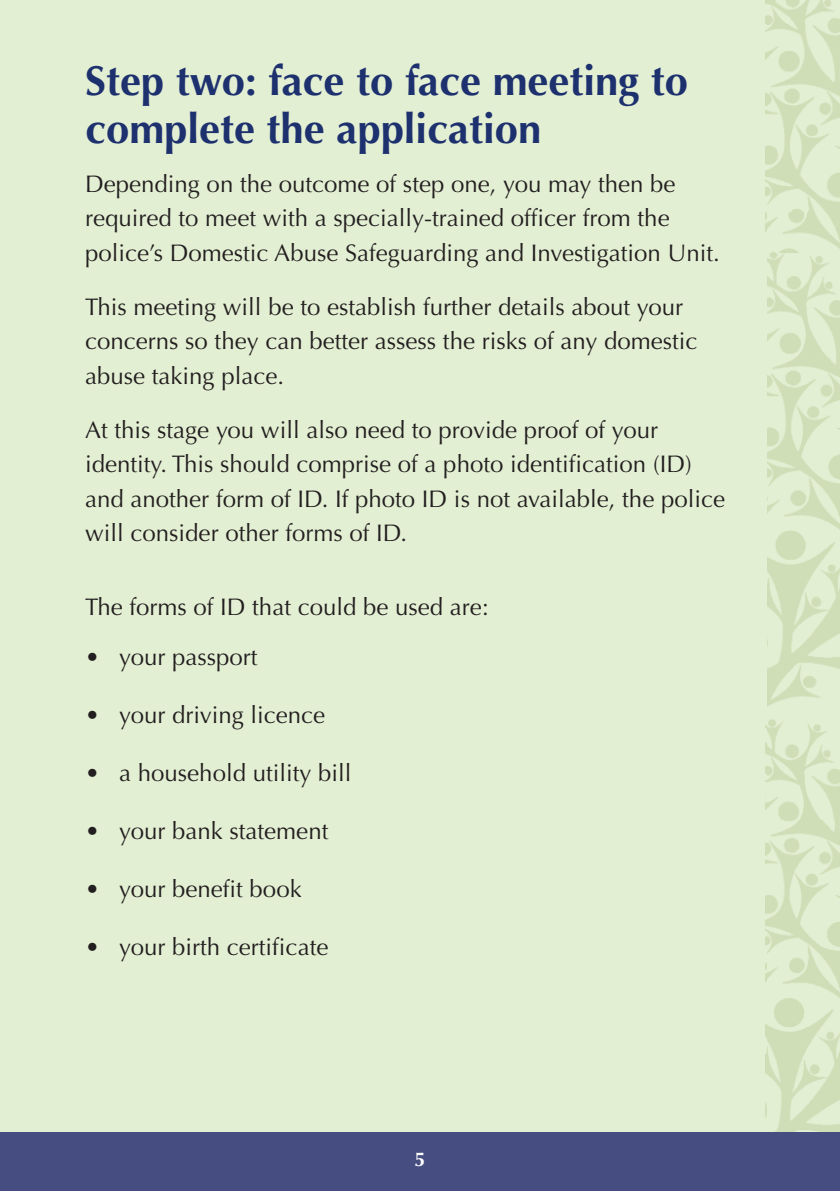
<style>
.page{position:relative;width:840px;height:1191px;background:#fff}
.page>*{position:absolute;margin:0;border:0;box-sizing:border-box;transform-origin:0 0}
.t1{font:700 41.8px/48px "Optima";color:#1e316f}
.t2{font:24px/34.2px "Optima";color:#231f20}
.t3{font:700 20px "Optima";color:#fff}
</style>
<div class="page">
<div style="left:0;top:0;width:765px;height:1132px;background:#e3efd3"></div>
<img style="left:765px;top:0;width:74px;height:1132px">
<div style="left:0;top:1132px;width:839px;height:59px;background:#454d81"></div>
<h1 class="t1" style="left:85px;top:58px;width:604px">Step two: face to face meeting to complete the application</h1>
<p class="t2" style="left:85px;top:167px;width:635px">Depending on the outcome of step one, you may then be required to meet with a specially-trained officer from the police’s Domestic Abuse Safeguarding and Investigation Unit.</p>
<p class="t2" style="left:85px;top:290px;width:613px">This meeting will be to establish further details about your concerns so they can better assess the risks of any domestic abuse taking place.</p>
<p class="t2" style="left:85px;top:413px;width:641px">At this stage you will also need to provide proof of your identity. This should comprise of a photo identification (ID) and another form of ID. If photo ID is not available, the police will consider other forms of ID.</p>
<p class="t2" style="left:85px;top:590px;width:405px">The forms of ID that could be used are:</p>
<p class="t2" style="left:85px;top:640px;width:174px">• your passport</p>
<p class="t2" style="left:85px;top:698px;width:241px">• your driving licence</p>
<p class="t2" style="left:85px;top:756px;width:268px">• a household utility bill</p>
<p class="t2" style="left:85px;top:814px;width:244px">• your bank statement</p>
<p class="t2" style="left:85px;top:872px;width:218px">• your benefit book</p>
<p class="t2" style="left:85px;top:930px;width:244px">• your birth certificate</p>
<p class="t3" style="left:414px;top:1147px;width:13px">5</p>
</div>
